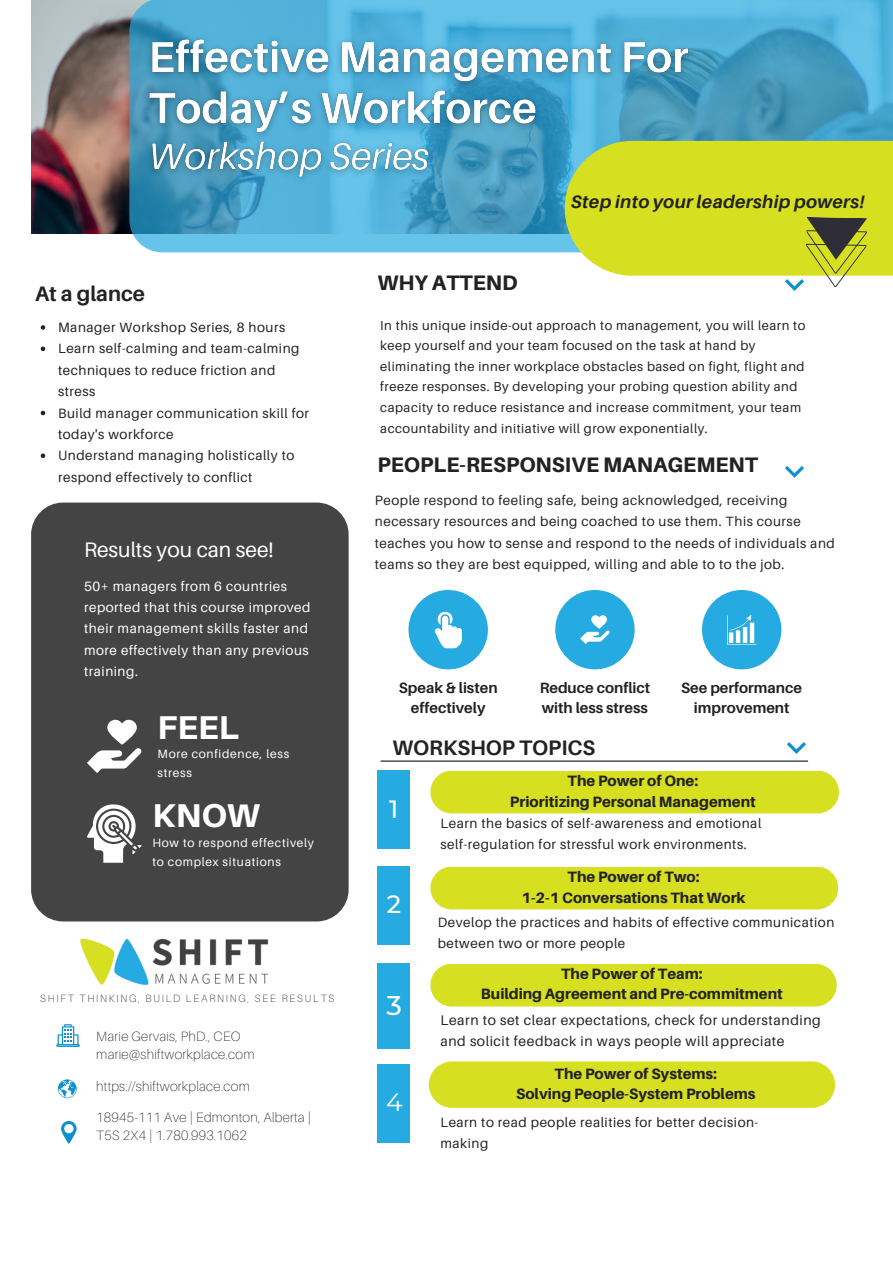
<style>
.page{position:relative;width:893px;height:1264px;background:#fff}
.page>*{position:absolute;margin:0;border:0;box-sizing:border-box;transform-origin:0 0}
.t1{font:800 33px "Aileron";color:#fff}
.t2{font:500 27px "Montserrat";color:#fff}
.t3{font:500 24.9px "Montserrat";color:#fff}
.t4{font:24.9px "Montserrat";color:#fff}
.t5{font:800 21px "Aileron";color:#222}
.t6{font:700 21px "Aileron";color:#222}
.t7{font:21px "Aileron";color:#fff}
.t8{font:italic 700 18px "Aileron";letter-spacing:.02em;color:#222}
.t9{font:800 15px "Aileron";color:#222}
.t10{font:700 14.85px/20.2px "Aileron";color:#222;text-align:center}
.t11{font:13.95px/21.3px "Aileron";letter-spacing:.04em;color:#222}
.t12{font:13.5px/21.3px "Aileron";letter-spacing:.04em;color:#222}
.t13{font:13.5px/21.3px "Aileron";letter-spacing:.04em;color:#fff}
.t14{font:100 13.5px/18px "Aileron";letter-spacing:.02em;color:#222}
.t15{font:13.05px/20.5px "Aileron";letter-spacing:.04em;color:#222}
.t16{font:12px/19px "Aileron";letter-spacing:.06em;color:#fff}
.t17{font:100 10.5px "Aileron";letter-spacing:.165em;color:#222}
</style>
<div class="page">
<div style="left:31px;top:502px;width:317px;height:419px;background:#444;border-radius:32px"></div>
<svg style="left:87px;top:804px;width:55px;height:58px"></svg>
<svg style="left:61px;top:1121px;width:16px;height:22px"></svg>
<svg style="left:87px;top:719px;width:55px;height:54px"></svg>
<img style="left:31px;top:0;width:98px;height:233px">
<svg style="left:129px;top:0;width:763px;height:252px;background:#50aad0"></svg>
<div style="left:377px;top:770px;width:33px;height:79px;background:#25aae1"></div>
<div style="left:377px;top:866px;width:33px;height:79px;background:#25aae1"></div>
<div style="left:377px;top:963px;width:33px;height:86px;background:#25aae1"></div>
<hr style="left:381px;top:760px;width:426px;height:1px;background:#0b1623">
<div style="left:408px;top:590px;width:80px;height:79px;background:#25aae1;border-radius:50%"></div>
<svg style="left:435px;top:611px;width:27px;height:37px"></svg>
<div style="left:555px;top:590px;width:79px;height:79px;background:#25aae1;border-radius:50%"></div>
<svg style="left:580px;top:615px;width:29px;height:29px"></svg>
<div style="left:702px;top:590px;width:79px;height:79px;background:#25aae1;border-radius:50%"></div>
<svg style="left:727px;top:614px;width:28px;height:30px"></svg>
<svg style="left:785px;top:466px;width:19px;height:12px"></svg>
<svg style="left:787px;top:742px;width:18px;height:12px"></svg>
<svg style="left:56px;top:1024px;width:24px;height:22px"></svg>
<svg style="left:58px;top:1079px;width:19px;height:19px"></svg>
<div style="left:377px;top:1063px;width:33px;height:79px;background:#25aae1"></div>
<img style="left:80px;top:938px;width:189px;height:48px">
<svg style="left:564px;top:141px;width:328px;height:150px;background:#d4dc41"></svg>
<div style="left:430px;top:770px;width:408px;height:43px;background:#d7df21;border-radius:21px"></div>
<div style="left:430px;top:866px;width:408px;height:43px;background:#d7df21;border-radius:21px"></div>
<div style="left:430px;top:963px;width:406px;height:43px;background:#d7df21;border-radius:21px"></div>
<img style="left:138px;top:30px;width:563px;height:161px">
<svg style="left:41px;top:325px;width:4px;height:5px"></svg>
<svg style="left:41px;top:346px;width:4px;height:5px"></svg>
<svg style="left:41px;top:411px;width:4px;height:4px"></svg>
<svg style="left:41px;top:453px;width:4px;height:5px"></svg>
<div style="left:429px;top:1061px;width:406px;height:46px;background:#d7df21"></div>
<p class="t6" style="left:35px;top:281px;width:111px">At a glance</p>
<p class="t12" style="left:58px;top:316px;width:229px">Manager Workshop Series, 8 hours</p>
<p class="t12" style="left:58px;top:338px;width:243px">Learn self-calming and team-calming techniques to reduce friction and stress</p>
<p class="t12" style="left:58px;top:402px;width:252px">Build manager communication skill for today's workforce</p>
<p class="t12" style="left:58px;top:444px;width:238px">Understand managing holistically to respond effectively to conflict</p>
<h6 class="t7" style="left:84px;top:536px;width:191px">Results you can see!</h6>
<p class="t13" style="left:84px;top:575px;width:228px">50+ managers from 6 countries reported that this course improved their management skills faster and more effectively than any previous training.</p>
<h6 class="t1" style="left:157px;top:707px;width:83px">FEEL</h6>
<h3 class="t16" style="left:157px;top:744px;width:133px">More confidence, less stress</h3>
<p class="t1" style="left:152px;top:795px;width:109px">KNOW</p>
<p class="t16" style="left:152px;top:832px;width:163px">How to respond effectively to complex situations</p>
<p class="t17" style="left:40px;top:992px;width:296px">SHIFT THINKING, BUILD LEARNING, SEE RESULTS</p>
<p class="t14" style="left:96px;top:1027px;width:146px">Marie Gervais, PhD., CEO</p>
<p class="t14" style="left:96px;top:1045px;width:160px">marie@shiftworkplace.com</p>
<p class="t14" style="left:96px;top:1077px;width:155px">https://shiftworkplace.com</p>
<p class="t14" style="left:96px;top:1108px;width:216px">18945-111 Ave | Edmonton, Alberta |<br>T5S 2X4 | 1.780.993.1062</p>
<p class="t5" style="left:377px;top:270px;width:142px">WHY ATTEND</p>
<p class="t8" style="left:571px;top:190px;width:295px">Step into your leadership powers!</p>
<h2 class="t15" style="left:380px;top:314px;width:426px">In this unique inside-out approach to management, you will learn to keep yourself and your team focused on the task at hand by eliminating the inner workplace obstacles based on fight, flight and freeze responses. By developing your probing question ability and capacity to reduce resistance and increase commitment, your team accountability and initiative will grow exponentially.</h2>
<h6 class="t5" style="left:377px;top:451px;width:382px">PEOPLE-RESPONSIVE MANAGEMENT</h6>
<p class="t12" style="left:375px;top:489px;width:461px">People respond to feeling safe, being acknowledged, receiving necessary resources and being coached to use them. This course teaches you how to sense and respond to the needs of individuals and teams so they are best equipped, willing and able to to the job.</p>
<h3 class="t10" style="left:399px;top:677px;width:100px">Speak &amp; listen effectively</h3>
<p class="t10" style="left:539px;top:677px;width:112px;text-align:left">Reduce conflict with less stress</p>
<h4 class="t10" style="left:681px;top:677px;width:122px">See performance improvement</h4>
<p class="t6" style="left:392px;top:734px;width:204px">WORKSHOP TOPICS</p>
<p class="t3" style="left:389px;top:793px;width:11px">1</p>
<h6 class="t3" style="left:386px;top:889px;width:16px">2</h6>
<p class="t2" style="left:386px;top:988px;width:17px">3</p>
<p class="t4" style="left:386px;top:1086px;width:18px">4</p>
<p class="t9" style="left:567px;top:771px;width:132px">The Power of One:</p>
<p class="t9" style="left:510px;top:792px;width:247px">Prioritizing Personal Management</p>
<p class="t12" style="left:440px;top:812px;width:322px">Learn the basics of self-awareness and emotional</p>
<h3 class="t12" style="left:440px;top:833px;width:308px">self-regulation for stressful work environments.</h3>
<p class="t9" style="left:567px;top:867px;width:133px">The Power of Two:</p>
<p class="t9" style="left:521px;top:888px;width:226px">1-2-1 Conversations That Work</p>
<h5 class="t12" style="left:437px;top:911px;width:398px">Develop the practices and habits of effective communication between two or more people</h5>
<h2 class="t9" style="left:561px;top:964px;width:143px">The Power of Team:</h2>
<p class="t9" style="left:481px;top:984px;width:303px">Building Agreement and Pre-commitment</p>
<p class="t11" style="left:440px;top:1009px;width:382px">Learn to set clear expectations, check for understanding and solicit feedback in ways people will appreciate</p>
<p class="t9" style="left:554px;top:1064px;width:164px">The Power of Systems:</p>
<p class="t9" style="left:516px;top:1084px;width:241px">Solving People-System Problems</p>
<p class="t12" style="left:440px;top:1110px;width:319px">Learn to read people realities for better decision&shy;making</p>
</div>
